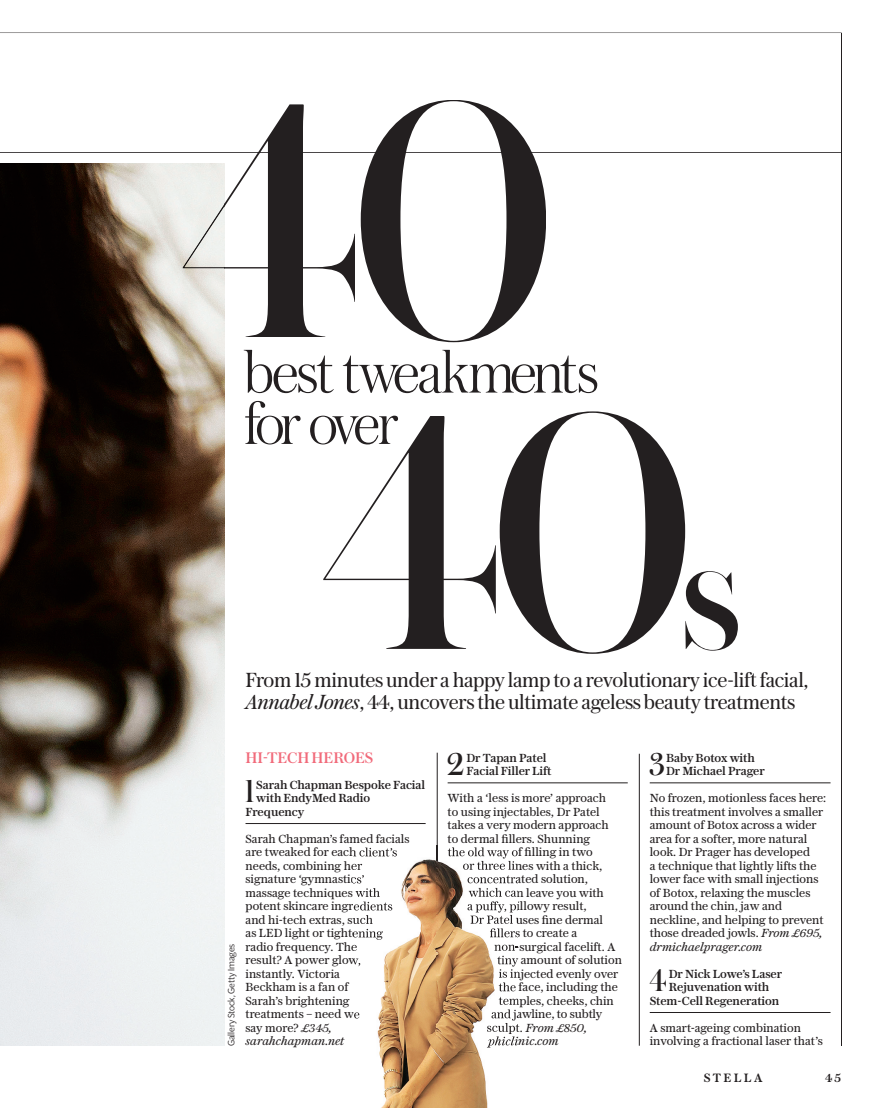
<style>
.page{position:relative;width:874px;height:1108px;background:#fff}
.page>*{position:absolute;margin:0;border:0;box-sizing:border-box;transform-origin:0 0}
.t1{font:354.3px "Austin Hairline";color:#231f20}
.t2{font:300 62.4px/51.3px "Austin News Headline";letter-spacing:-.045em;color:#231f20}
.t3{font:33.15px "Austin";color:#231f20}
.t4{font:21px/22.5px "Austin News Deck";letter-spacing:-.015em;color:#231f20}
.t5{font:500 15.75px "Austin News Deck";letter-spacing:-.005em;color:#f16a7a}
.t6{font:500 12px "Austin News Text";letter-spacing:.2em;color:#231f20}
.t7{font:11.7px/13.5px "Austin News Text";color:#231f20}
.t8{font:500 11.7px/13.5px "Austin News Text";letter-spacing:-.005em;color:#231f20}
.t9{font:italic 11.7px "Austin News Text";color:#231f20}
.t10{font:300 9px "Telesans Text";letter-spacing:-.01em;color:#231f20}
.s1{font-size:179.85px}
.s2{font-style:italic}
.s3{font-style:normal}
</style>
<div class="page">
<img style="left:0;top:163px;width:224px;height:882px">
<hr style="left:0;top:152px;width:841px;height:1px;background:#231f20">
<svg style="left:224px;top:104px;width:131px;height:233px"></svg>
<img style="left:182px;top:204px;width:42px;height:64px">
<hr style="left:258px;top:152px;width:45px;height:1px;background:#231f20">
<svg style="left:361px;top:100px;width:185px;height:242px"></svg>
<hr style="left:375px;top:152px;width:157px;height:1px;background:#231f20">
<svg style="left:750px;top:673px;width:6px;height:13px"></svg>
<hr style="left:245px;top:823px;width:180px;height:1px;background:#231f20">
<hr style="left:841px;top:33px;width:1px;height:1012px;background:#231f20">
<hr style="left:447px;top:782px;width:180px;height:1px;background:#231f20">
<hr style="left:649px;top:782px;width:181px;height:1px;background:#231f20">
<hr style="left:649px;top:1012px;width:181px;height:1px;background:#231f20">
<hr style="left:437px;top:752px;width:1px;height:92px;background:#231f20">
<hr style="left:639px;top:753px;width:1px;height:292px;background:#231f20">
<img style="left:353px;top:844px;width:164px;height:263px">
<svg style="left:353px;top:847px;width:24px;height:9px"></svg>
<svg style="left:378px;top:850px;width:7px;height:6px"></svg>
<svg style="left:385px;top:848px;width:12px;height:8px"></svg>
<svg style="left:353px;top:863px;width:9px;height:6px"></svg>
<svg style="left:375px;top:888px;width:5px;height:8px"></svg>
<svg style="left:353px;top:875px;width:22px;height:35px"></svg>
<svg style="left:376px;top:904px;width:7px;height:6px"></svg>
<svg style="left:383px;top:902px;width:9px;height:8px"></svg>
<svg style="left:366px;top:915px;width:6px;height:8px"></svg>
<svg style="left:353px;top:917px;width:16px;height:20px"></svg>
<svg style="left:369px;top:931px;width:7px;height:6px"></svg>
<svg style="left:376px;top:931px;width:7px;height:8px"></svg>
<svg style="left:353px;top:944px;width:4px;height:6px"></svg>
<svg style="left:353px;top:958px;width:7px;height:8px"></svg>
<svg style="left:353px;top:1012px;width:6px;height:6px"></svg>
<svg style="left:447px;top:848px;width:5px;height:8px"></svg>
<svg style="left:452px;top:847px;width:6px;height:9px"></svg>
<svg style="left:481px;top:847px;width:3px;height:9px"></svg>
<svg style="left:459px;top:847px;width:22px;height:22px"></svg>
<svg style="left:481px;top:860px;width:7px;height:9px"></svg>
<svg style="left:488px;top:850px;width:29px;height:19px"></svg>
<svg style="left:499px;top:877px;width:7px;height:6px"></svg>
<svg style="left:506px;top:875px;width:11px;height:8px"></svg>
<svg style="left:467px;top:877px;width:31px;height:19px"></svg>
<svg style="left:495px;top:887px;width:7px;height:9px"></svg>
<svg style="left:505px;top:890px;width:12px;height:6px"></svg>
<svg style="left:467px;top:904px;width:6px;height:6px"></svg>
<svg style="left:475px;top:904px;width:7px;height:8px"></svg>
<svg style="left:482px;top:904px;width:7px;height:6px"></svg>
<svg style="left:490px;top:901px;width:8px;height:9px"></svg>
<svg style="left:470px;top:915px;width:8px;height:8px"></svg>
<svg style="left:479px;top:917px;width:5px;height:6px"></svg>
<svg style="left:487px;top:915px;width:6px;height:8px"></svg>
<svg style="left:490px;top:928px;width:4px;height:9px"></svg>
<svg style="left:494px;top:904px;width:23px;height:33px"></svg>
<svg style="left:494px;top:944px;width:3px;height:6px"></svg>
<svg style="left:497px;top:944px;width:20px;height:33px"></svg>
<svg style="left:487px;top:1045px;width:7px;height:2px"></svg>
<svg style="left:487px;top:983px;width:30px;height:62px"></svg>
<img style="left:437px;top:844px;width:1px;height:201px">
<p class="t2" style="left:244px;top:345px;width:355px">best tweakments for over</p>
<p class="t1" style="left:321px;top:293px;width:422px">40<span class="s1">s</span></p>
<p class="t4" style="left:245px;top:667px;width:564px">From 15 minutes under a happy lamp to a revolutionary ice-lif facial,<br><span class="s2">AnnabelJones</span>, 44, uncovers the ultimate ageless beauty treatments</p>
<p class="t5" style="left:245px;top:746px;width:129px">HI-TECHHEROES</p>
<p class="t3" style="left:244px;top:768px;width:12px">1</p>
<p class="t8" style="left:256px;top:777px;width:170px">Sarah Chapman Bespoke Facial</p>
<p class="t3" style="left:446px;top:741px;width:19px">2</p>
<p class="t8" style="left:466px;top:750px;width:87px">Dr Tapan Patel<br>Facial Filler Lift</p>
<p class="t7" style="left:447px;top:790px;width:160px">With a ‘less is more’ approach</p>
<p class="t7" style="left:447px;top:804px;width:154px">to using injectables, Dr Patel</p>
<p class="t7" style="left:447px;top:817px;width:163px">takes a very modern approach</p>
<p class="t7" style="left:447px;top:831px;width:144px">to dermal fillers. Shunning</p>
<p class="t7" style="left:511px;top:844px;width:83px">of filling in two</p>
<p class="t7" style="left:515px;top:858px;width:89px">nes with a thick,</p>
<p class="t7" style="left:515px;top:871px;width:74px">ated solution,</p>
<p class="t7" style="left:516px;top:885px;width:89px">n leave you with</p>
<p class="t7" style="left:516px;top:898px;width:72px">illowy result,</p>
<p class="t7" style="left:515px;top:912px;width:89px">uses fine dermal</p>
<p class="t7" style="left:515px;top:925px;width:64px">s to create a</p>
<p class="t7" style="left:515px;top:939px;width:102px">-surgical facelift. A</p>
<p class="t7" style="left:512px;top:952px;width:112px">y amount of solution</p>
<p class="t7" style="left:513px;top:966px;width:106px">njected evenly over</p>
<p class="t7" style="left:518px;top:979px;width:101px">face, including the</p>
<p class="t7" style="left:509px;top:993px;width:106px">mples, cheeks, chin</p>
<p class="t7" style="left:516px;top:1006px;width:87px">awline, to subtly</p>
<p class="t9" style="left:515px;top:1018px;width:73px"><span class="s3">t.</span> From £850,</p>
<p class="t9" style="left:514px;top:1032px;width:46px">inic.com</p>
<p class="t3" style="left:649px;top:741px;width:18px">3</p>
<p class="t8" style="left:666px;top:750px;width:100px">Baby Botox with<br>Dr Michael Prager</p>
<p class="t7" style="left:649px;top:790px;width:178px">No frozen, motionless faces here: this treatment involves a smaller amount of Botox across a wider area for a softer, more natural look. Dr Prager has developed<br>a technique that lightly lifts the lower face with small injections of Botox, relaxing the muscles around the chin, jaw and neckline, and helping to prevent those dreaded jowls. <span class="s2">From £695, drmichaelprager.com</span></p>
<p class="t3" style="left:649px;top:957px;width:18px">4</p>
<p class="t8" style="left:668px;top:966px;width:115px">Dr Nick Lowe’s Laser</p>
<p class="t8" style="left:256px;top:790px;width:115px">with EndyMed Radio</p>
<p class="t8" style="left:245px;top:804px;width:60px">Frequency</p>
<p class="t7" style="left:245px;top:831px;width:165px">Sarah Chapman’s famed facials are tweaked for each<br>needs, combining he signature ‘gymnastic<br>massage techniques<br>potent skincare ingr<br>and hi-tech extras, su<br>as LED light or tighte<br>radio frequency. The<br>result? A power glow instantly. Victoria<br>Beckham is a fan of<br>Sarah’s brightening treatments – need w<br>say more? <span class="s2">£345, sarahchapman.net</span></p>
<p class="t10" style="left:224px;top:1045px;width:104px;rotate:-90deg">Gallery Stock, Getty Images</p>
<p class="t8" style="left:668px;top:979px;width:102px">Rejuvenation with</p>
<p class="t8" style="left:649px;top:993px;width:131px">Stem-Cell Regeneration</p>
<p class="t7" style="left:649px;top:1020px;width:174px">A smart-ageing combination involving a fractional laser that’s</p>
<p class="t6" style="left:703px;top:1068px;width:60px">STELLA</p>
<p class="t6" style="left:824px;top:1068px;width:18px">45</p>
</div>
